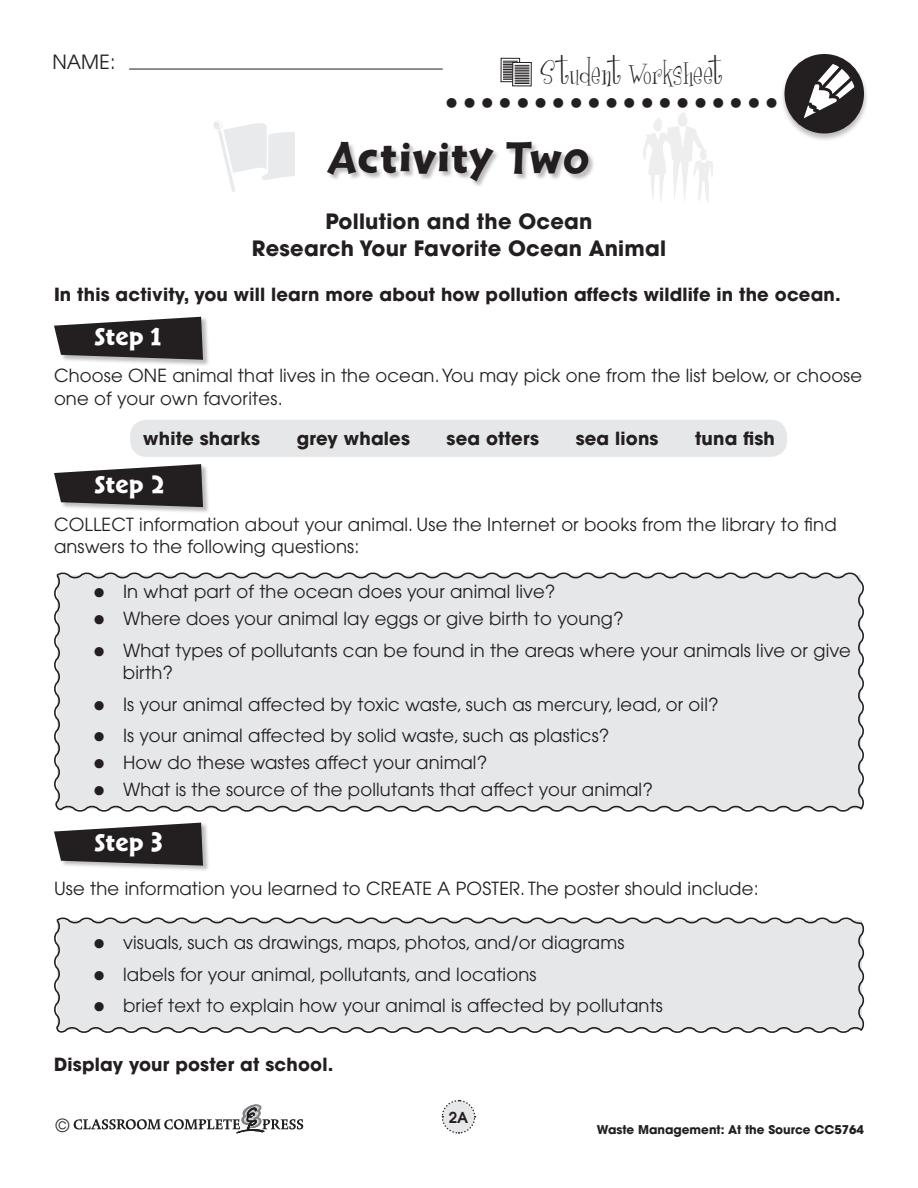
<style>
.page{position:relative;width:918px;height:1188px;background:#fff}
.page>*{position:absolute;margin:0;border:0;box-sizing:border-box;transform-origin:0 0}
.t1{font:46.5px "Cal Sans Heavy KB";letter-spacing:.045em;color:#231f20}
.t2{font:700 42px "Futura";color:#231f20}
.t3{font:31.5px "Girlsare Weird";letter-spacing:.01em;color:#231f20}
.t4{font:26.1px "Cal Sans Heavy KB";letter-spacing:.02em;color:#fff}
.Question_Style{font:700 21px "Avant Garde";letter-spacing:.01em;color:#231f20}
.t5{font:19.5px "Avant Garde";color:#231f20}
.Question_Style-2{font:18px/22.5px "Avant Garde";letter-spacing:.01em;color:#231f20}
.Question_Style-3{font:700 18px "Avant Garde";letter-spacing:.01em;color:#231f20}
.t6{font:600 15px "Avant Garde";color:#231f20}
.t7{font:700 12px "Avant Garde";color:#231f20}
.s1{font-size:30px}
</style>
<div class="page">
<svg style="left:74px;top:1104px;width:229px;height:29px"></svg>
<svg style="left:441px;top:1099px;width:35px;height:35px"></svg>
<hr style="left:129px;top:69px;width:313px;height:1px;background:#231f20">
<div style="left:780px;top:54px;width:88px;height:89px;background:#231f20;opacity:.3"></div>
<div style="left:784px;top:54px;width:80px;height:80px;background:#231f20;border-radius:50%"></div>
<svg style="left:797px;top:54px;width:67px;height:71px"></svg>
<svg style="left:503px;top:60px;width:15px;height:1px"></svg>
<div style="left:501px;top:58px;width:19px;height:24px;border:1px solid #231f20"></div>
<div style="left:512px;top:62px;width:20px;height:24px;border:1px solid #231f20"></div>
<svg style="left:503px;top:61px;width:27px;height:23px"></svg>
<svg style="left:213px;top:120px;width:82px;height:72px"></svg>
<svg style="left:643px;top:112px;width:70px;height:90px"></svg>
<div style="left:328px;top:142px;width:267px;height:46px;background:#231f20;opacity:.3"></div>
<div style="left:54px;top:572px;width:810px;height:240px;background:#e6e7e9"></div>
<svg style="left:54px;top:917px;width:811px;height:116px;background:#e0e0e2"></svg>
<div style="left:130px;top:420px;width:657px;height:37px;background:#e6e7e9;border-radius:16px"></div>
<div style="left:54px;top:317px;width:156px;height:49px;background:#231f20;opacity:.3"></div>
<svg style="left:54px;top:317px;width:149px;height:43px;background:#474445"></svg>
<div style="left:54px;top:464px;width:156px;height:50px;background:#231f20;opacity:.3"></div>
<svg style="left:54px;top:464px;width:149px;height:43px;background:#484445"></svg>
<div style="left:54px;top:822px;width:156px;height:50px;background:#231f20;opacity:.3"></div>
<svg style="left:54px;top:823px;width:149px;height:43px;background:#484445"></svg>
<p class="t5" style="left:52px;top:50px;width:64px">NAME:</p>
<h3 class="t3" style="left:540px;top:54px;width:184px">Student Worksheet</h3>
<h2 class="t2" style="left:445px;top:64px;width:336px">...................</h2>
<p class="t1" style="left:329px;top:131px;width:262px">Activity Two</p>
<p class="Question_Style" style="left:325px;top:208px;width:269px">Pollution and the Ocean</p>
<p class="Question_Style" style="left:252px;top:235px;width:416px">Research Your Favorite Ocean Animal</p>
<p class="Question_Style-3" style="left:54px;top:283px;width:788px">In this activity, you will learn more about how pollution affects wildlife in the ocean.</p>
<p class="t4" style="left:94px;top:322px;width:68px">Step 1</p>
<p class="Question_Style-2" style="left:54px;top:364px;width:810px">Choose ONE animal that lives in the ocean. You may pick one from the list below, or choose one of your own favorites.</p>
<p class="Question_Style-3" style="left:143px;top:427px;width:119px">white sharks</p>
<p class="Question_Style-3" style="left:297px;top:427px;width:115px">grey whales</p>
<p class="Question_Style-3" style="left:447px;top:427px;width:94px">sea otters</p>
<p class="Question_Style-3" style="left:576px;top:427px;width:84px">sea lions</p>
<p class="Question_Style-3" style="left:695px;top:427px;width:81px">tuna fish</p>
<p class="t4" style="left:94px;top:469px;width:71px">Step 2</p>
<p class="Question_Style-2" style="left:54px;top:513px;width:784px">COLLECT information about your animal. Use the Internet or books from the library to find answers to the following questions:</p>
<p class="Question_Style-2" style="left:90px;top:580px;width:467px"><span class="s1">•</span> In what part of the ocean does your animal live?</p>
<p class="Question_Style-2" style="left:90px;top:607px;width:535px"><span class="s1">•</span> Where does your animal lay eggs or give birth to young?</p>
<p class="Question_Style-2" style="left:123px;top:639px;width:729px;text-indent:-33px"><span class="s1">•</span> What types of pollutants can be found in the areas where your animals live or give birth?</p>
<p class="Question_Style-2" style="left:90px;top:693px;width:630px"><span class="s1">•</span> Is your animal affected by toxic waste, such as mercury, lead, or oil?</p>
<p class="Question_Style-2" style="left:90px;top:724px;width:521px"><span class="s1">•</span> Is your animal affected by solid waste, such as plastics?</p>
<p class="Question_Style-2" style="left:90px;top:751px;width:399px"><span class="s1">•</span> How do these wastes affect your animal?</p>
<p class="Question_Style-2" style="left:90px;top:778px;width:564px"><span class="s1">•</span> What is the source of the pollutants that affect your animal?</p>
<p class="t4" style="left:94px;top:828px;width:69px">Step 3</p>
<p class="Question_Style-2" style="left:54px;top:877px;width:706px">Use the information you learned to CREATE A POSTER. The poster should include:</p>
<p class="Question_Style-2" style="left:90px;top:931px;width:536px"><span class="s1">•</span> visuals, such as drawings, maps, photos, and/or diagrams</p>
<p class="Question_Style-2" style="left:90px;top:963px;width:448px"><span class="s1">•</span> labels for your animal, pollutants, and locations</p>
<p class="Question_Style-2" style="left:90px;top:994px;width:574px"><span class="s1">•</span> brief text to explain how your animal is affected by pollutants</p>
<p class="Question_Style-3" style="left:54px;top:1052px;width:281px">Display your poster at school.</p>
<p class="t6" style="left:449px;top:1107px;width:21px">2A</p>
<p class="Question_Style-2" style="left:56px;top:1114px;width:15px">©</p>
<p class="t7" style="left:597px;top:1122px;width:269px">Waste Management: At the Source CC5764</p>
</div>
